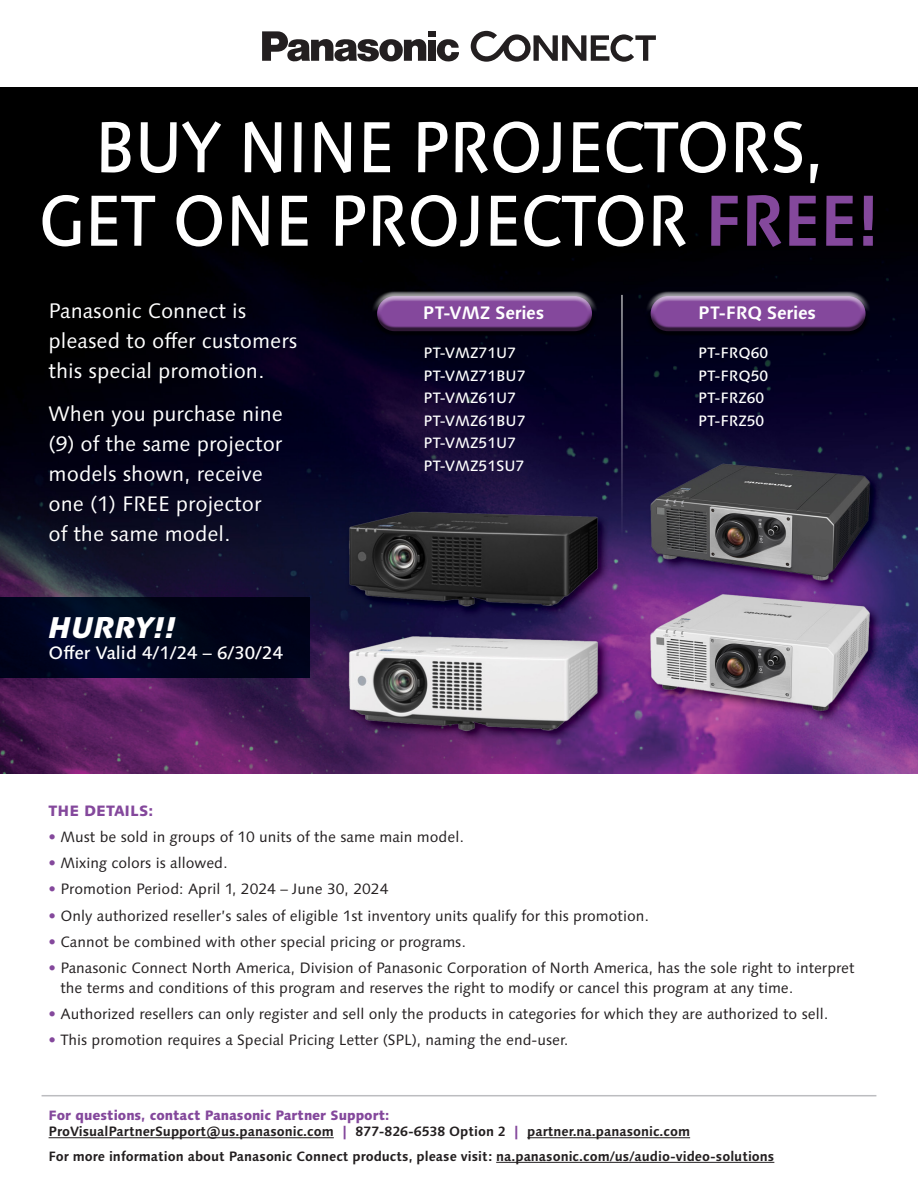
<style>
.page{position:relative;width:918px;height:1188px;background:#fff}
.page>*{position:absolute;margin:0;border:0;box-sizing:border-box;transform-origin:0 0}
.t1{font:500 72px/73.5px "Syntax Next LT Pro";letter-spacing:-.02em;color:#fff;text-align:center;scale:.91 1}
.t2{font:italic 800 30px "Syntax Next LT Pro";color:#fff}
.t3{font:21px/30px "Syntax Next LT Pro";color:#fff}
.t4{font:700 18px "Syntax Next LT Pro";letter-spacing:-.015em;color:#fff}
.t5{font:500 18px "Syntax Next LT Pro";color:#fff}
.t6{font:15px/19.5px "Syntax Next LT Pro";color:#231f20}
.t7{font:500 15px "Syntax Next LT Pro";color:#fff}
.t8{font:800 15px "Syntax Next LT Pro";color:#84489c}
.t9{font:700 13.5px "Syntax Next LT Pro";color:#231f20}
.t10{font:800 13.5px "Syntax Next LT Pro";color:#84489c}
.s1{font-weight:700;color:#84489c}
.s2{color:#84489c}
</style>
<div class="page">
<img style="left:0;top:87px;width:918px;height:686px">
<div style="left:0;top:597px;width:310px;height:81px;background:linear-gradient(to right,#000825,#000316)"></div>
<hr style="left:49px;top:1137px;width:285px;height:1px;background:#231f20">
<hr style="left:527px;top:1137px;width:163px;height:1px;background:#231f20">
<hr style="left:496px;top:1162px;width:278px;height:1px;background:#231f20">
<svg style="left:471px;top:31px;width:185px;height:31px"></svg>
<div style="left:428px;top:31px;width:8px;height:6px;background:#231f20"></div>
<svg style="left:437px;top:39px;width:22px;height:23px"></svg>
<div style="left:428px;top:40px;width:8px;height:21px;background:#231f20"></div>
<svg style="left:262px;top:31px;width:164px;height:31px"></svg>
<div style="left:646px;top:291px;width:225px;height:22px;background:#fff;opacity:.75"></div>
<div style="left:646px;top:311px;width:225px;height:26px;background:#231f20;opacity:.75"></div>
<div style="left:372px;top:291px;width:225px;height:22px;background:#fff;opacity:.75"></div>
<div style="left:372px;top:311px;width:225px;height:26px;background:#231f20;opacity:.75"></div>
<hr style="left:42px;top:1095px;width:834px;height:1px;background:#bcbdc0">
<hr style="left:621px;top:295px;width:2px;height:245px;background:#fff">
<p class="t1" style="left:38px;top:109px;width:926px">BUY NINE PROJECTORS,<br>GET ONE PROJECTOR <span class="s1">FREE!</span></p>
<p class="t3" style="left:49px;top:295px;width:250px">Panasonic Connect is pleased to offer customers this special promotion.</p>
<p class="t3" style="left:49px;top:399px;width:236px">When you purchase nine (9) of the same projector models shown, receive one (1) FREE projector of the same model.</p>
<p class="t2" style="left:49px;top:607px;width:129px">HURRY!!</p>
<p class="t5" style="left:49px;top:641px;width:236px">Offer Valid 4/1/24 – 6/30/24</p>
<p class="t4" style="left:423px;top:301px;width:123px">PT-VMZ Series</p>
<p class="t4" style="left:698px;top:301px;width:119px">PT-FRQ Series</p>
<p class="t7" style="left:698px;top:343px;width:71px">PT-FRQ60</p>
<p class="t7" style="left:698px;top:366px;width:71px">PT-FRQ50</p>
<p class="t7" style="left:698px;top:388px;width:68px">PT-FRZ60</p>
<p class="t7" style="left:698px;top:411px;width:68px">PT-FRZ50</p>
<p class="t7" style="left:424px;top:343px;width:94px">PT-VMZ71U7</p>
<p class="t7" style="left:424px;top:366px;width:103px">PT-VMZ71BU7</p>
<p class="t7" style="left:424px;top:388px;width:94px">PT-VMZ61U7</p>
<p class="t7" style="left:424px;top:411px;width:103px">PT-VMZ61BU7</p>
<p class="t7" style="left:424px;top:433px;width:94px">PT-VMZ51U7</p>
<p class="t7" style="left:424px;top:456px;width:102px">PT-VMZ51SU7</p>
<p class="t8" style="left:49px;top:801px;width:106px">THE DETAILS:</p>
<p class="t6" style="left:49px;top:827px;width:417px"><span class="s2">•</span> Must be sold in groups of 10 units of the same main model.</p>
<p class="t6" style="left:49px;top:853px;width:180px"><span class="s2">•</span> Mixing colors is allowed.</p>
<p class="t6" style="left:49px;top:879px;width:341px"><span class="s2">•</span> Promotion Period: April 1, 2024 – June 30, 2024</p>
<p class="t6" style="left:49px;top:905px;width:602px"><span class="s2">•</span> Only authorized reseller’s sales of eligible 1st inventory units qualify for this promotion.</p>
<p class="t6" style="left:49px;top:932px;width:419px"><span class="s2">•</span> Cannot be combined with other special pricing or programs.</p>
<p class="t6" style="left:60px;top:958px;width:796px;text-indent:-12px"><span class="s2">•</span> Panasonic Connect North America, Division of Panasonic Corporation of North America, has the sole right to interpret the terms and conditions of this program and reserves the right to modify or cancel this program at any time.</p>
<p class="t6" style="left:49px;top:1004px;width:781px"><span class="s2">•</span> Authorized resellers can only register and sell only the products in categories for which they are authorized to sell.</p>
<p class="t6" style="left:49px;top:1030px;width:521px"><span class="s2">•</span> This promotion requires a Special Pricing Letter (SPL), naming the end-user.</p>
<p class="t10" style="left:49px;top:1106px;width:342px">For questions, contact Panasonic Partner Support:</p>
<p class="t9" style="left:49px;top:1123px;width:643px">ProVisualPartnerSupport@us.panasonic.com <span class="s2">|</span> 877-826-6538 Option 2 <span class="s2">|</span> partner.na.panasonic.com</p>
<p class="t9" style="left:49px;top:1148px;width:727px">For more information about Panasonic Connect products, please visit: na.panasonic.com/us/audio-video-solutions</p>
</div>
